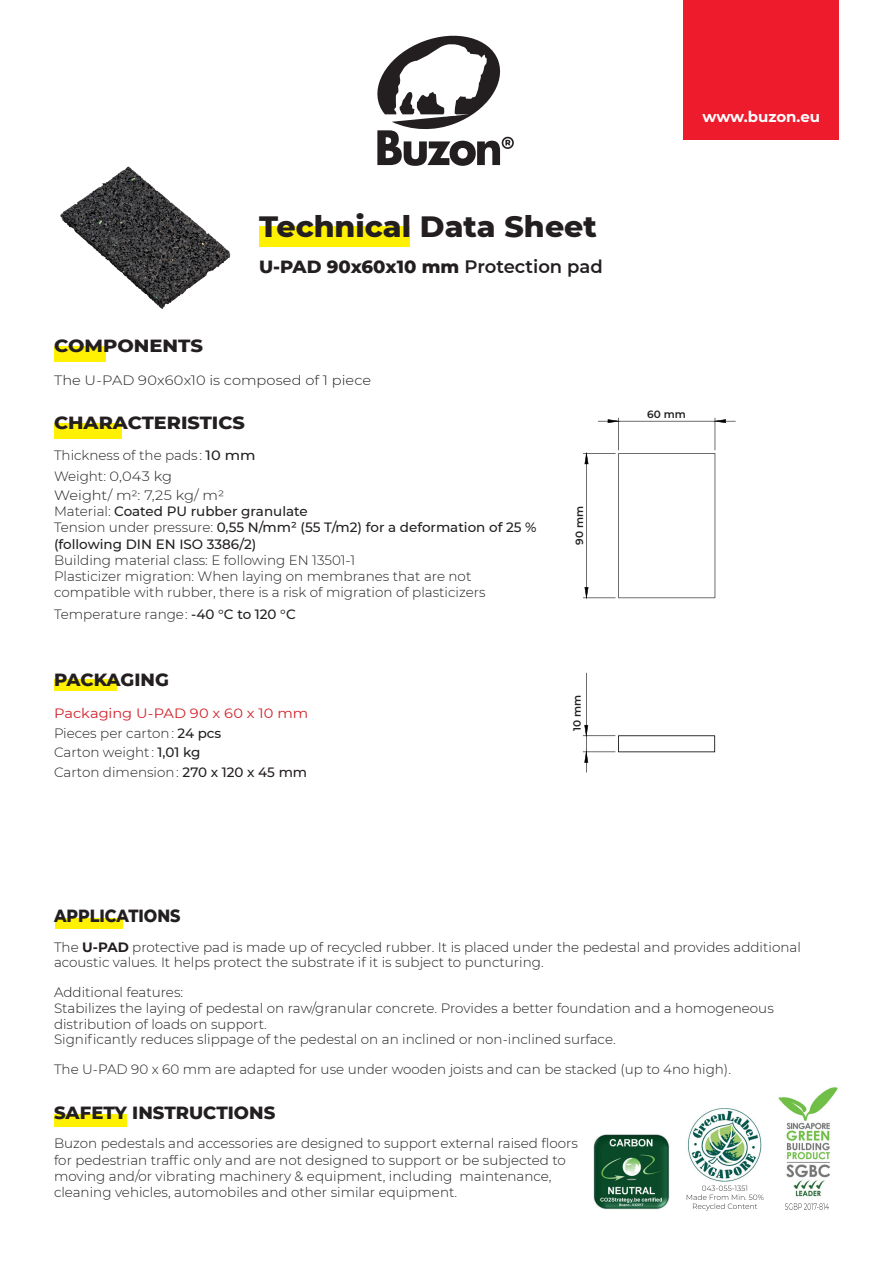
<style>
.page{position:relative;width:893px;height:1263px;background:#fff}
.page>*{position:absolute;margin:0;border:0;box-sizing:border-box;transform-origin:0 0}
.t1{font:800 30px "Montserrat";color:#231f20}
.t2{font:800 18px "Montserrat";color:#231f20}
.t3{font:800 18px "Montserrat";color:#231f20;scale:1.06 1}
.t4{font:800 18px "Montserrat";color:#231f20;scale:.89 1}
.t5{font:800 18px "Montserrat";color:#231f20;scale:1.08 1}
.t6{font:700 15px "Montserrat";color:#fff}
.t7{font:300 13.5px/16.2px "Montserrat";color:#231f20}
.t8{font:500 13.5px/16.2px "Montserrat";color:#231f20}
.t9{font:300 13.5px "Montserrat";color:#231f20;scale:1.08 1}
.t10{font:600 10.5px "Montserrat";color:#231f20}
.s1{font-weight:600}
.s2{font-weight:500}
.s3{font-weight:300}
.s4{font-weight:400;color:#d1232a}
.s5{font-weight:700}
</style>
<div class="page">
<div style="left:55px;top:918px;width:68px;height:11px;background:#fff101"></div>
<div style="left:54px;top:1114px;width:73px;height:12px;background:#fff101"></div>
<div style="left:259px;top:226px;width:150px;height:21px;background:#fff101"></div>
<img style="left:60px;top:166px;width:171px;height:143px">
<svg style="left:377px;top:35px;width:137px;height:131px"></svg>
<div style="left:684px;top:0;width:155px;height:140px;background:#ee1b2d"></div>
<img style="left:593px;top:1134px;width:76px;height:76px">
<img style="left:778px;top:1087px;width:60px;height:110px">
<img style="left:688px;top:1108px;width:74px;height:74px">
<svg style="left:785px;top:1203px;width:44px;height:7px"></svg>
<svg style="left:687px;top:1186px;width:76px;height:24px"></svg>
<div style="left:54px;top:680px;width:62px;height:11px;background:#fff101"></div>
<div style="left:54px;top:346px;width:52px;height:16px;background:#fff101"></div>
<div style="left:54px;top:423px;width:68px;height:16px;background:#fff101"></div>
<svg style="left:583px;top:418px;width:153px;height:182px"></svg>
<svg style="left:583px;top:673px;width:132px;height:99px"></svg>
<h1 class="t1" style="left:259px;top:205px;width:339px">Technical Data Sheet</h1>
<h2 class="t2" style="left:259px;top:254px;width:345px">U-PAD 90x60x10 mm <span class="s1">Protection pad</span></h2>
<h2 class="t5" style="left:54px;top:333px;width:140px">COMPONENTS</h2>
<p class="t9" style="left:54px;top:371px;width:295px">The U-PAD 90x60x10 is composed of 1 piece</p>
<h2 class="t3" style="left:54px;top:410px;width:181px">CHARACTERISTICS</h2>
<p class="t7" style="left:54px;top:445px;width:203px;line-height:19.8px">Thickness of the pads : <span class="s2">10 mm<br></span>Weight: 0,043 kg<br>Weight/ m2: 7,25 kg/ m2</p>
<p class="t8" style="left:54px;top:503px;width:484px"><span class="s3">Material:</span> Coated PU rubber granulate<br><span class="s3">Tension under pressure:</span> 0,55 N/mm² (55 T/m2) for a deformation of 25 % (following DIN EN ISO 3386/2)</p>
<p class="t7" style="left:54px;top:551px;width:433px">Building material class: E following EN 13501-1<br>Plasticizer migration: When laying on membranes that are not compatible with rubber, there is a risk of migration of plasticizers</p>
<p class="t7" style="left:54px;top:605px;width:243px">Temperature range: <span class="s2">-40 °C to 120 °C</span></p>
<h2 class="t2" style="left:54px;top:666px;width:116px">PACKAGING</h2>
<p class="t7" style="left:54px;top:703px;width:256px;line-height:19.6px"><span class="s4">Packaging U-PAD 90 x 60 x 10 mm<br></span>Pieces per carton : <span class="s2">24 pcs<br></span>Carton weight : <span class="s2">1,01 kg<br></span>Carton dimension : <span class="s2">270 x 120 x 45 mm</span></p>
<p class="t10" style="left:572px;top:544px;width:40px;rotate:-90deg">90 mm</p>
<p class="t10" style="left:570px;top:731px;width:38px;rotate:-90deg">10 mm</p>
<p class="t6" style="left:702px;top:105px;width:119px">www.buzon.eu</p>
<p class="t10" style="left:647px;top:407px;width:40px">60 mm</p>
<h2 class="t4" style="left:54px;top:902px;width:144px">APPLICATIONS</h2>
<p class="t7" style="left:54px;top:939px;width:748px;line-height:15px">The <span class="s5">U-PAD</span> protective pad is made up of recycled rubber. It is placed under the pedestal and provides additional acoustic values. It helps protect the substrate if it is subject to puncturing.</p>
<p class="t7" style="left:54px;top:984px;width:721px;line-height:15.8px">Additional features:<br>Stabilizes the laying of pedestal on raw/granular concrete. Provides a better foundation and a homogeneous distribution of loads on support.<br>Significantly reduces slippage of the pedestal on an inclined or non-inclined surface.</p>
<p class="t7" style="left:54px;top:1061px;width:678px">The U-PAD 90 x 60 mm are adapted for use under wooden joists and can be stacked (up to 4no high).</p>
<h2 class="t2" style="left:54px;top:1100px;width:223px">SAFETY INSTRUCTIONS</h2>
<p class="t7" style="left:54px;top:1135px;width:525px">Buzon pedestals and accessories are designed to support external raised floors for pedestrian traffic only and are not designed to support or be subjected to moving and/or vibrating machinery &amp; equipment, including maintenance, cleaning vehicles, automobiles and other similar equipment.</p>
</div>
